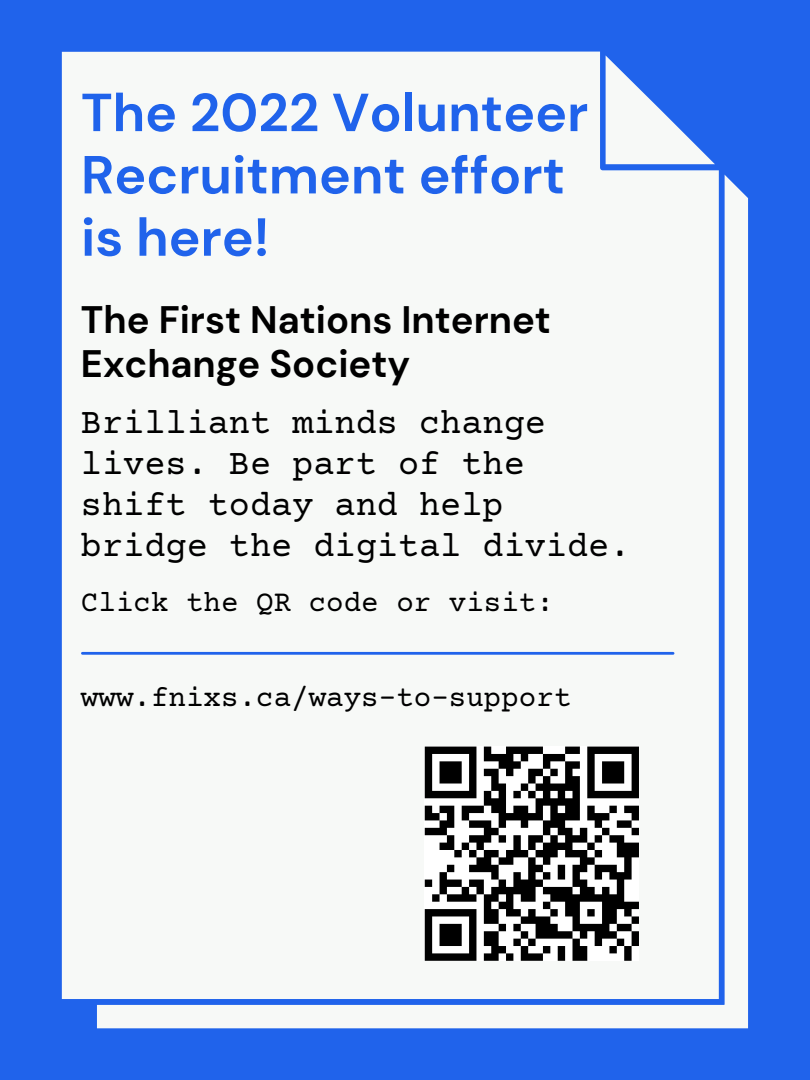
<style>
.page{position:relative;width:810px;height:1080px;background:#2063eb}
.page>*{position:absolute;margin:0;border:0;box-sizing:border-box;transform-origin:0 0}
.t1{font:700 53.44px/62.3px "DM Sans";color:#2063eb}
.t2{font:700 38.19px/44.5px "DM Sans";color:#000}
.t3{font:35.25px/40.9px "Courier Prime";color:#000}
.t4{font:29.25px "Courier Prime";color:#000}
</style>
<div class="page">
<div style="left:61px;top:51px;width:688px;height:978px;background:#f7f9f7"></div>
<hr style="left:82px;top:652px;width:591px;height:3px;background:#2063eb">
<svg style="left:425px;top:747px;width:214px;height:214px;background:#7b7b7b"></svg>
<p class="t1" style="left:81px;top:82px;width:509px">The 2022 Volunteer<br>Recruitment effort</p>
<p class="t1" style="left:81px;top:206px;width:190px">is here!</p>
<p class="t2" style="left:81px;top:297px;width:472px">The First Nations Internet<br>Exchange Society</p>
<p class="t3" style="left:81px;top:405px;width:551px">Brilliant minds change lives. Be part of the shift today and help bridge the digital divide.</p>
<p class="t4" style="left:81px;top:588px;width:475px">Click the QR code or visit:</p>
<p class="t4" style="left:81px;top:683px;width:492px">www.fnixs.ca/ways-to-support</p>
</div>
